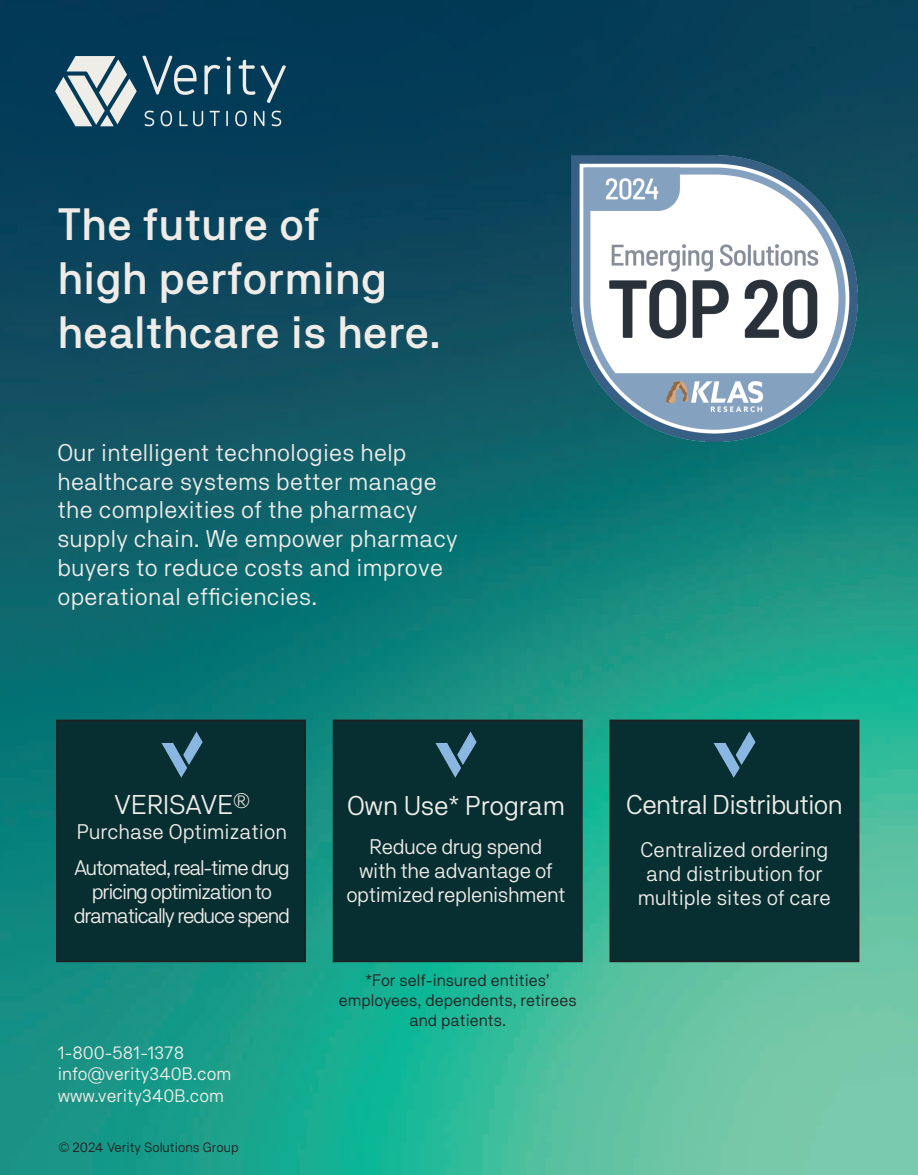
<style>
.page{position:relative;width:918px;height:1175px;background:#fff}
.page>*{position:absolute;margin:0;border:0;box-sizing:border-box;transform-origin:0 0}
.t1{font:500 45px/54px "NB Akademie";color:#efece8}
.t2{font:27px "NB Akademie";letter-spacing:-.03em;color:#efece8}
.t3{font:27px "NB Akademie";letter-spacing:-.01em;color:#efece8}
.t4{font:27px "NB Akademie";color:#efece8}
.t5{font:24px/28.8px "NB Akademie";letter-spacing:.01em;color:#efece8}
.t6{font:21px/24px "NB Akademie";color:#efece8;text-align:center}
.t7{font:21px/24px "NB Akademie";letter-spacing:-.06em;color:#efece8;text-align:center}
.t8{font:21px/24px "NB Akademie";letter-spacing:-.02em;color:#efece8;text-align:center}
.t9{font:18px/21.6px "NB Akademie";color:#efece8}
.t10{font:16.5px/19.8px "NB Akademie";color:#231f20;text-align:center}
.t11{font:13.5px "NB Akademie";color:#231f20}
</style>
<div class="page">
<img style="left:0;top:0;width:918px;height:1174px">
<svg style="left:55px;top:56px;width:231px;height:70px;background:#4b7183"></svg>
<div style="left:57px;top:720px;width:248px;height:241px;background:#072e31"></div>
<div style="left:56px;top:719px;width:250px;height:243px;border:2px solid #231f20"></div>
<div style="left:610px;top:720px;width:249px;height:241px;background:#072e31"></div>
<div style="left:609px;top:719px;width:250px;height:243px;border:2px solid #231f20"></div>
<div style="left:334px;top:720px;width:248px;height:241px;background:#072e31"></div>
<div style="left:333px;top:719px;width:250px;height:243px;border:2px solid #231f20"></div>
<img style="left:161px;top:731px;width:42px;height:47px">
<img style="left:713px;top:731px;width:43px;height:47px">
<img style="left:435px;top:731px;width:42px;height:47px">
<img style="left:572px;top:156px;width:286px;height:286px">
<h1 class="t1" style="left:57px;top:196px;width:385px">The future of<br>high performing healthcare is here.</h1>
<p class="t5" style="left:58px;top:437px;width:402px">Our intelligent technologies help healthcare systems better manage the complexities of the pharmacy supply chain. We empower pharmacy buyers to reduce costs and improve operational efficiencies.</p>
<p class="t4" style="left:114px;top:788px;width:137px">VERISAVE<sup>®</sup></p>
<p class="t6" style="left:77px;top:819px;width:211px">Purchase Optimization</p>
<p class="t7" style="left:74px;top:855px;width:218px">Automated, real-time drug pricing optimization to dramatically reduce spend</p>
<p class="t9" style="left:58px;top:1041px;width:175px">1-800-581-1378 info@verity340B.com www.verity340B.com</p>
<p class="t11" style="left:59px;top:1139px;width:181px">© 2024 Verity Solutions Group</p>
<p class="t3" style="left:347px;top:790px;width:219px">Own Use* Program</p>
<p class="t2" style="left:626px;top:788px;width:218px">Central Distribution</p>
<p class="t8" style="left:346px;top:834px;width:221px">Reduce drug spend<br>with the advantage of optimized replenishment</p>
<p class="t6" style="left:638px;top:837px;width:195px">Centralized ordering and distribution for multiple sites of care</p>
<p class="t10" style="left:339px;top:970px;width:239px">*For self-insured entities’ employees, dependents, retirees and patients.</p>
</div>
